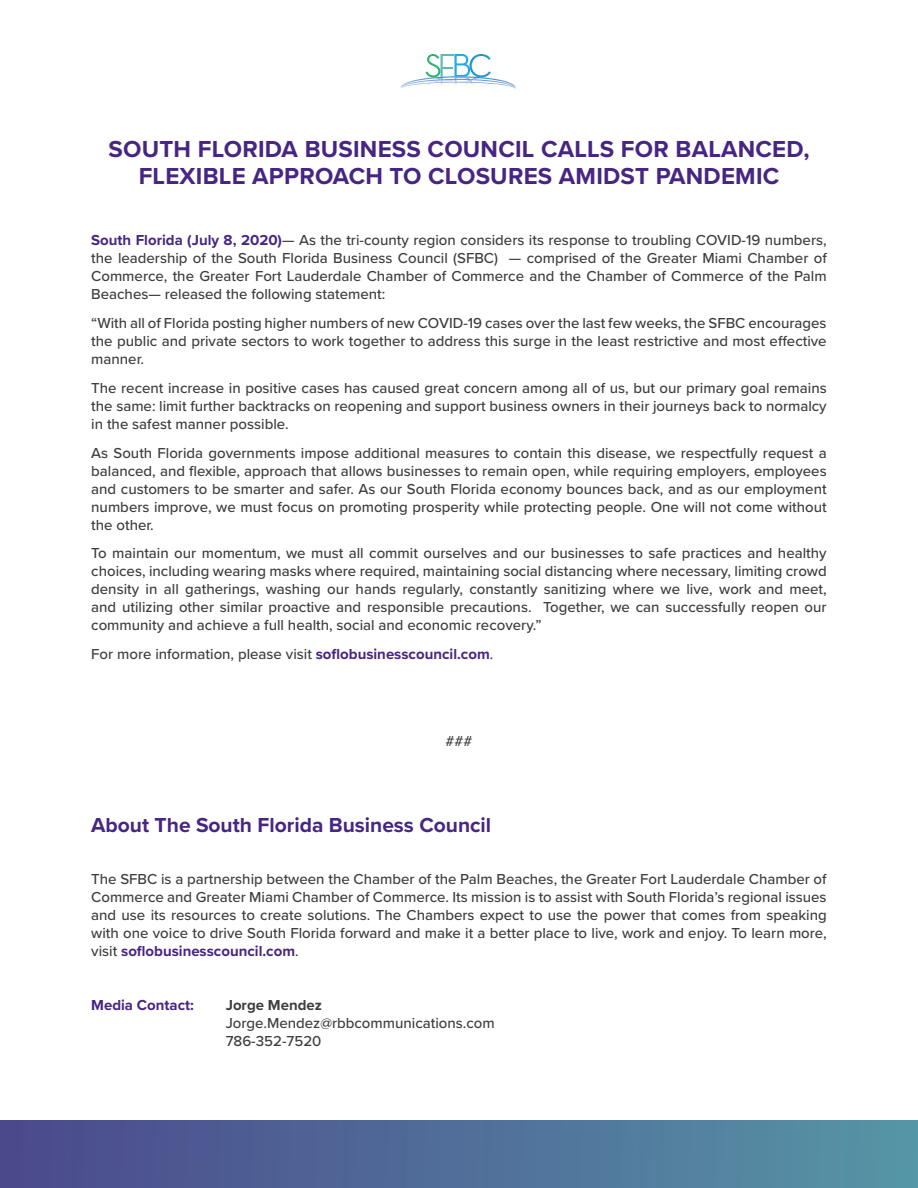
<style>
.page{position:relative;width:918px;height:1188px;background:#fff}
.page>*{position:absolute;margin:0;border:0;box-sizing:border-box;transform-origin:0 0}
.t1{font:700 24px/27px "Proxima Nova";letter-spacing:.01em;color:#472683;text-align:center}
.t2{font:700 21px "Proxima Nova";color:#472683}
.t3{font:500 15px/18px "Proxima Nova";color:#3e3e3f;text-align:justify}
.t4{font:700 15px "Proxima Nova";color:#472683}
.s1{font-weight:700;color:#472683}
.s2{font-weight:700}
</style>
<div class="page">
<div style="left:0;top:1120px;width:918px;height:68px;background:linear-gradient(to right,#4b488c,#5695a6)"></div>
<img style="left:401px;top:78px;width:115px;height:11px">
<svg style="left:426px;top:54px;width:65px;height:32px"></svg>
<p class="t1" style="left:108px;top:135px;width:703px">SOUTH FLORIDA BUSINESS COUNCIL CALLS FOR BALANCED,<br>FLEXIBLE APPROACH TO CLOSURES AMIDST PANDEMIC</p>
<p class="t3" style="left:91px;top:231px;width:737px"><span class="s1">South Florida (July 8, 2020)</span>— As the tri-county region considers its response to troubling COVID-19 numbers, the leadership of the South Florida Business Council (SFBC) — comprised of the Greater Miami Chamber of Commerce, the Greater Fort Lauderdale Chamber of Commerce and the Chamber of Commerce of the Palm Beaches— released the following statement:</p>
<p class="t3" style="left:91px;top:313px;width:737px">“With all of Florida posting higher numbers of new COVID-19 cases over the last few weeks, the SFBC encourages the public and private sectors to work together to address this surge in the least restrictive and most effective manner.</p>
<p class="t3" style="left:91px;top:378px;width:737px">The recent increase in positive cases has caused great concern among all of us, but our primary goal remains the same: limit further backtracks on reopening and support business owners in their journeys back to normalcy in the safest manner possible.</p>
<p class="t3" style="left:91px;top:443px;width:737px">As South Florida governments impose additional measures to contain this disease, we respectfully request a balanced, and flexible, approach that allows businesses to remain open, while requiring employers, employees and customers to be smarter and safer. As our South Florida economy bounces back, and as our employment numbers improve, we must focus on promoting prosperity while protecting people. One will not come without the other.</p>
<p class="t3" style="left:91px;top:544px;width:737px">To maintain our momentum, we must all commit ourselves and our businesses to safe practices and healthy choices, including wearing masks where required, maintaining social distancing where necessary, limiting crowd density in all gatherings, washing our hands regularly, constantly sanitizing where we live, work and meet, and utilizing other similar proactive and responsible precautions. Together, we can successfully reopen our community and achieve a full health, social and economic recovery.”</p>
<p class="t3" style="left:91px;top:645px;width:404px">For more information, please visit <span class="s1">soflobusinesscouncil.com</span>.</p>
<p class="t3" style="left:446px;top:731px;width:28px">###</p>
<p class="t2" style="left:91px;top:809px;width:402px">About The South Florida Business Council</p>
<p class="t3" style="left:91px;top:869px;width:737px">The SFBC is a partnership between the Chamber of the Palm Beaches, the Greater Fort Lauderdale Chamber of Commerce and Greater Miami Chamber of Commerce. Its mission is to assist with South Florida’s regional issues and use its resources to create solutions. The Chambers expect to use the power that comes from speaking with one voice to drive South Florida forward and make it a better place to live, work and enjoy. To learn more, visit <span class="s1">soflobusinesscouncil.com</span>.</p>
<p class="t4" style="left:91px;top:993px;width:104px">Media Contact:</p>
<p class="t3" style="left:226px;top:995px;width:270px;text-align:left"><span class="s2">Jorge Mendez<br></span>Jorge.Mendez@rbbcommunications.com<br>786-352-7520</p>
</div>
